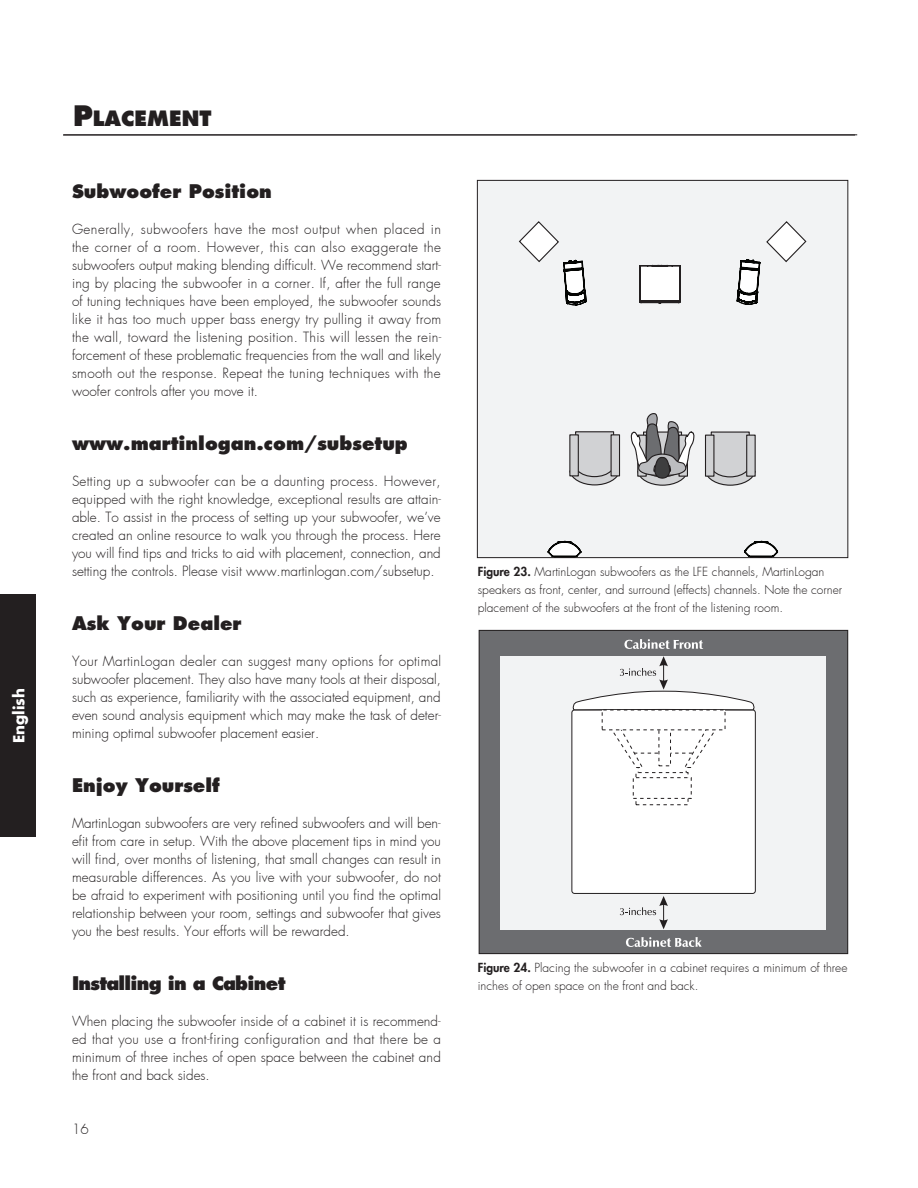
<style>
.page{position:relative;width:918px;height:1188px;background:#fff}
.page>*{position:absolute;margin:0;border:0;box-sizing:border-box;transform-origin:0 0}
.t1{font:800 20.25px "Futura";color:#231f20}
.t2{font:800 18px "Futura";color:#231f20}
.t3{font:800 18px "Futura";letter-spacing:-.04em;color:#231f20}
.t4{font:700 15px "Futura";color:#fff}
.t5{font:300 13.5px/18px "Futura";color:#231f20;text-align:justify}
.t6{font:300 12px/18px "Futura";color:#231f20}
.s1{font-size:27px}
.s2{font-weight:800}
</style>
<div class="page">
<hr style="left:63px;top:135px;width:792px;height:1px;background:#231f20">
<hr style="left:63px;top:134px;width:794px;height:1px;background:#231f20">
<div style="left:479px;top:180px;width:368px;height:377px;background:#f2f3f4"></div>
<svg style="left:630px;top:413px;width:65px;height:73px"></svg>
<div style="left:575px;top:431px;width:39px;height:48px;background:#d1d2d4;border:1px solid #231f20"></div>
<svg style="left:569px;top:470px;width:52px;height:16px"></svg>
<div style="left:569px;top:434px;width:10px;height:42px;background:#d1d2d4;border:1px solid #231f20"></div>
<div style="left:611px;top:434px;width:9px;height:42px;background:#d1d2d4;border:1px solid #231f20"></div>
<div style="left:711px;top:432px;width:39px;height:47px;background:#d1d2d4"></div>
<svg style="left:704px;top:470px;width:49px;height:16px"></svg>
<div style="left:705px;top:435px;width:9px;height:42px;background:#d1d2d4;border:1px solid #231f20"></div>
<div style="left:746px;top:435px;width:10px;height:42px;background:#d1d2d4;border:1px solid #231f20"></div>
<svg style="left:547px;top:540px;width:35px;height:16px"></svg>
<svg style="left:744px;top:540px;width:35px;height:16px"></svg>
<svg style="left:639px;top:264px;width:42px;height:40px"></svg>
<svg style="left:736px;top:221px;width:71px;height:84px"></svg>
<svg style="left:518px;top:221px;width:69px;height:85px"></svg>
<div style="left:477px;top:180px;width:371px;height:378px;border:1px solid #231f20"></div>
<div style="left:500px;top:656px;width:326px;height:274px;background:#f2f3f4"></div>
<div style="left:479px;top:630px;width:21px;height:324px;background:#6c6d70"></div>
<div style="left:479px;top:930px;width:368px;height:24px;background:#6c6d70"></div>
<div style="left:826px;top:630px;width:21px;height:324px;background:#6c6d70"></div>
<div style="left:479px;top:630px;width:363px;height:26px;background:#6c6d70"></div>
<svg style="left:624px;top:639px;width:79px;height:10px"></svg>
<svg style="left:626px;top:937px;width:76px;height:10px"></svg>
<div style="left:572px;top:710px;width:183px;height:183px;background:#fff;border-radius:3px"></div>
<div style="left:572px;top:710px;width:184px;height:184px;border:1px solid #231f20;border-radius:3px"></div>
<svg style="left:572px;top:656px;width:182px;height:54px"></svg>
<div style="left:636px;top:772px;width:52px;height:33px;background:#fff;border:1px dashed #231f20"></div>
<div style="left:633px;top:777px;width:59px;height:22px;background:#fff;border:1px dashed #231f20"></div>
<svg style="left:610px;top:730px;width:106px;height:46px"></svg>
<div style="left:602px;top:710px;width:123px;height:20px;background:#fff"></div>
<svg style="left:620px;top:896px;width:48px;height:33px"></svg>
<div style="left:479px;top:630px;width:369px;height:324px;border:1px solid #231f20"></div>
<div style="left:0;top:594px;width:36px;height:243px;background:#231f20"></div>
<p class="t4" style="left:9px;top:743px;width:56px;rotate:-90deg">English</p>
<h1 class="t1" style="left:73px;top:106px;width:140px"><span class="s1">P</span>LACEMENT</h1>
<h2 class="t2" style="left:72px;top:180px;width:201px">Subwoofer Position</h2>
<p class="t5" style="left:72px;top:220px;width:371px">Generally, subwoofers have the most output when placed in the corner of a room. However, this can also exaggerate the subwoofers output making blending difficult. We recommend start&shy;ing by placing the subwoofer in a corner. If, after the full range of tuning techniques have been employed, the subwoofer sounds like it has too much upper bass energy try pulling it away from the wall, toward the listening position. This will lessen the rein&shy;forcement of these problematic frequencies from the wall and likely smooth out the response. Repeat the tuning techniques with the woofer controls after you move it.</p>
<h2 class="t2" style="left:72px;top:432px;width:337px">www.martinlogan.com/subsetup</h2>
<p class="t5" style="left:72px;top:472px;width:371px">Setting up a subwoofer can be a daunting process. However, equipped with the right knowledge, exceptional results are attain&shy;able. To assist in the process of setting up your subwoofer, we’ve created an online resource to walk you through the process. Here you will find tips and tricks to aid with placement, connection, and setting the controls. Please visit www.martinlogan.com/subsetup.</p>
<h2 class="t2" style="left:72px;top:612px;width:171px">Ask Your Dealer</h2>
<p class="t5" style="left:72px;top:652px;width:371px">Your MartinLogan dealer can suggest many options for optimal subwoofer placement. They also have many tools at their disposal, such as experience, familiarity with the associated equipment, and even sound analysis equipment which may make the task of deter&shy;mining optimal subwoofer placement easier.</p>
<h2 class="t2" style="left:72px;top:774px;width:149px">Enjoy Yourself</h2>
<p class="t5" style="left:72px;top:814px;width:371px">MartinLogan subwoofers are very refined subwoofers and will ben&shy;efit from care in setup. With the above placement tips in mind you will find, over months of listening, that small changes can result in measurable differences. As you live with your subwoofer, do not be afraid to experiment with positioning until you find the optimal relationship between your room, settings and subwoofer that gives you the best results. Your efforts will be rewarded.</p>
<h2 class="t3" style="left:72px;top:972px;width:215px">Installing in a Cabinet</h2>
<p class="t5" style="left:72px;top:1012px;width:371px">When placing the subwoofer inside of a cabinet it is recommend&shy;ed that you use a front-firing configuration and that there be a minimum of three inches of open space between the cabinet and the front and back sides.</p>
<p class="t5" style="left:72px;top:1120px;width:18px">16</p>
<p class="t6" style="left:478px;top:563px;width:366px"><span class="s2">Figure 23.</span> MartinLogan subwoofers as the LFE channels, MartinLogan speakers as front, center, and surround (effects) channels. Note the corner placement of the subwoofers at the front of the listening room.</p>
<p class="t6" style="left:478px;top:959px;width:371px"><span class="s2">Figure 24.</span> Placing the subwoofer in a cabinet requires a minimum of three inches of open space on the front and back.</p>
</div>
